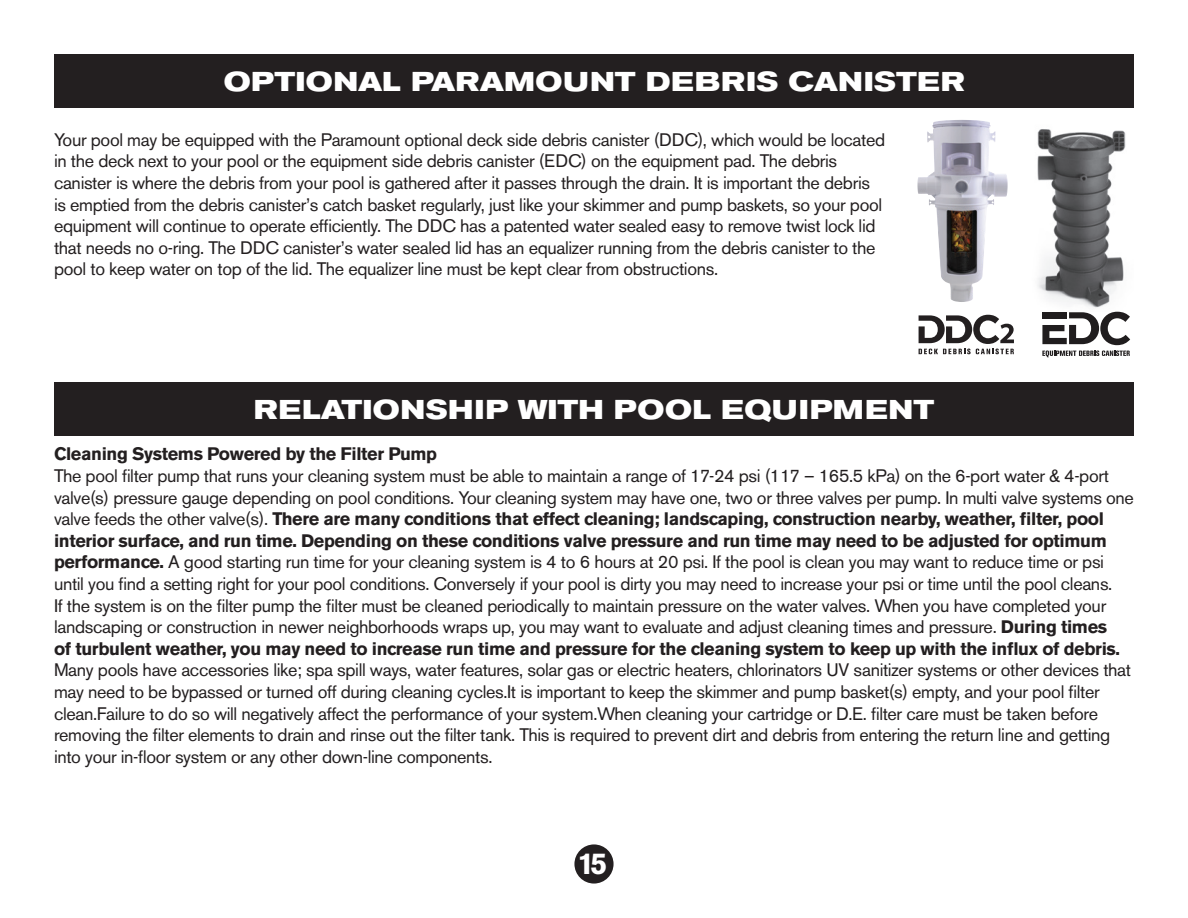
<style>
.page{position:relative;width:1188px;height:918px;background:#fff}
.page>*{position:absolute;margin:0;border:0;box-sizing:border-box;transform-origin:0 0}
.t1{font:700 30px "Akzidenz Grotesk BE";color:#fff}
.t2{font:700 expanded 27px "Akzidenz Grotesk BE";letter-spacing:.02em;color:#fff}
.t3{font:18px/21.6px "Akzidenz Grotesk BE";letter-spacing:-.02em;color:#231f20}
.t4{font:700 18px "Akzidenz Grotesk BE";letter-spacing:-.02em;color:#231f20}
.s1{font-weight:700}
</style>
<div class="page">
<div style="left:574px;top:844px;width:40px;height:40px;background:#231f20;border-radius:50%"></div>
<div style="left:54px;top:382px;width:1080px;height:54px;background:#231f20"></div>
<div style="left:54px;top:54px;width:1080px;height:54px;background:#231f20"></div>
<img style="left:1037px;top:129px;width:89px;height:183px">
<img style="left:917px;top:120px;width:91px;height:182px">
<svg style="left:919px;top:315px;width:95px;height:39px"></svg>
<svg style="left:1042px;top:345px;width:88px;height:6px"></svg>
<svg style="left:1042px;top:351px;width:88px;height:6px"></svg>
<svg style="left:1042px;top:312px;width:88px;height:33px"></svg>
<div style="left:1042px;top:312px;width:25px;height:6px;background:#201d1e"></div>
<h2 class="t2" style="left:224px;top:66px;width:742px">OPTIONAL PARAMOUNT DEBRIS CANISTER</h2>
<p class="t3" style="left:54px;top:129px;width:833px">Your pool may be equipped with the Paramount optional deck side debris canister (DDC), which would be located in the deck next to your pool or the equipment side debris canister (EDC) on the equipment pad. The debris canister is where the debris from your pool is gathered after it passes through the drain. It is important the debris is emptied from the debris canister’s catch basket regularly, just like your skimmer and pump baskets, so your pool equipment will continue to operate efficiently. The DDC has a patented water sealed easy to remove twist lock lid that needs no o-ring. The DDC canister’s water sealed lid has an equalizer running from the debris canister to the pool to keep water on top of the lid. The equalizer line must be kept clear from obstructions.</p>
<h2 class="t2" style="left:254px;top:394px;width:682px">RELATIONSHIP WITH POOL EQUIPMENT</h2>
<p class="t4" style="left:54px;top:444px;width:385px">Cleaning Systems Powered by the Filter Pump</p>
<p class="t3" style="left:54px;top:465px;width:1081px">The pool filter pump that runs your cleaning system must be able to maintain a range of 17-24 psi (117 – 165.5 kPa) on the 6-port water &amp; 4-port valve(s) pressure gauge depending on pool conditions. Your cleaning system may have one, two or three valves per pump. In multi valve systems one valve feeds the other valve(s). <span class="s1">There are many conditions that effect cleaning; landscaping, construction nearby, weather, filter, pool interior surface, and run time. Depending on these conditions valve pressure and run time may need to be adjusted for optimum performance.</span> A good starting run time for your cleaning system is 4 to 6 hours at 20 psi. If the pool is clean you may want to reduce time or psi until you find a setting right for your pool conditions. Conversely if your pool is dirty you may need to increase your psi or time until the pool cleans.<br>If the system is on the filter pump the filter must be cleaned periodically to maintain pressure on the water valves. When you have completed your landscaping or construction in newer neighborhoods wraps up, you may want to evaluate and adjust cleaning times and pressure. <span class="s1">During times<br>of turbulent weather, you may need to increase run time and pressure for the cleaning system to keep up with the influx of debris.</span></p>
<p class="t3" style="left:54px;top:659px;width:1079px">Many pools have accessories like; spa spill ways, water features, solar gas or electric heaters, chlorinators UV sanitizer systems or other devices that may need to be bypassed or turned off during cleaning cycles.It is important to keep the skimmer and pump basket(s) empty, and your pool filter clean.Failure to do so will negatively affect the performance of your system.When cleaning your cartridge or D.E. filter care must be taken before removing the filter elements to drain and rinse out the filter tank. This is required to prevent dirt and debris from entering the return line and getting into your in-floor system or any other down-line components.</p>
<h1 class="t1" style="left:577px;top:846px;width:32px">15</h1>
</div>
